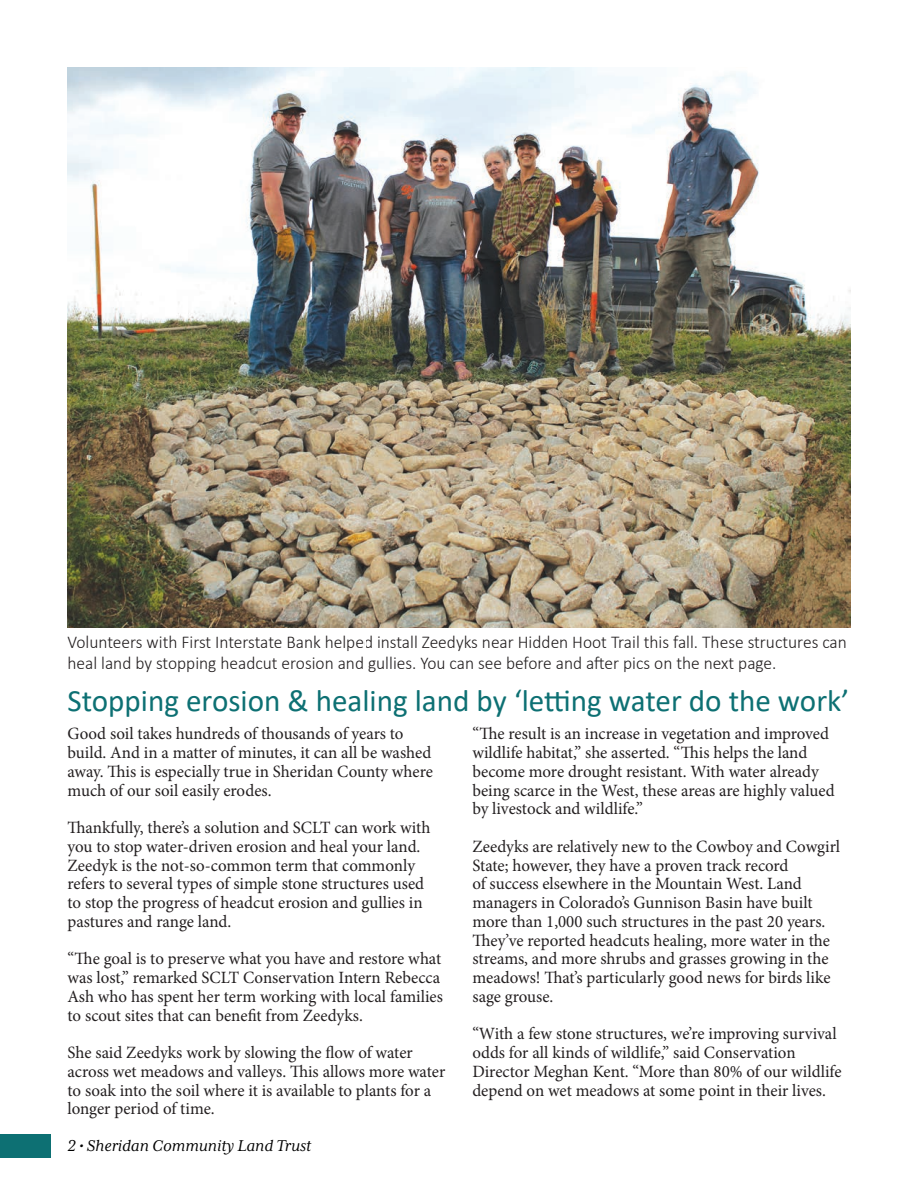
<style>
.page{position:relative;width:918px;height:1188px;background:#fff}
.page>*{position:absolute;margin:0;border:0;box-sizing:border-box;transform-origin:0 0}
.t1{font:31.2px "Calibri";color:#0d7073}
.t2{font:300 18px/21.3px "Calibri";color:#231f20}
.t3{font:italic 18px "Mrs Eaves XL Serif OT";color:#000}
.t4{font:17.25px/18.8px "Minion Pro";letter-spacing:-.005em;color:#231f20}
</style>
<div class="page">
<div style="left:0;top:1134px;width:51px;height:24px;background:#0d7073"></div>
<img style="left:67px;top:67px;width:784px;height:561px">
<p class="t2" style="left:68px;top:631px;width:781px">Volunteers with First Interstate Bank helped install Zeedyks near Hidden Hoot Trail this fall. These structures can heal land by stopping headcut erosion and gullies. You can see before and after pics on the next page.</p>
<p class="t1" style="left:67px;top:678px;width:783px">Stopping erosion &amp; healing land by ‘letting water do the work’</p>
<p class="t4" style="left:68px;top:725px;width:367px">Good soil takes hundreds of thousands of years to build. And in a matter of minutes, it can all be washed away. This is especially true in Sheridan County where much of our soil easily erodes.</p>
<p class="t4" style="left:68px;top:818px;width:364px">Thankfully, there’s a solution and SCLT can work with you to stop water-driven erosion and heal your land.</p>
<p class="t4" style="left:68px;top:856px;width:358px">Zeedyk is the not-so-common term that commonly refers to several types of simple stone structures used to stop the progress of headcut erosion and gullies in pastures and range land.</p>
<p class="t4" style="left:68px;top:950px;width:377px">“The goal is to preserve what you have and restore what was lost,” remarked SCLT Conservation Intern Rebecca Ash who has spent her term working with local families to scout sites that can benefit from Zeedyks.</p>
<p class="t4" style="left:68px;top:1043px;width:379px">She said Zeedyks work by slowing the flow of water across wet meadows and valleys. This allows more water to soak into the soil where it is available to plants for a longer period of time.</p>
<p class="t3" style="left:68px;top:1135px;width:245px">2 • Sheridan Community Land Trust</p>
<p class="t4" style="left:472px;top:725px;width:364px">“The result is an increase in vegetation and improved wildlife habitat,” she asserted. “This helps the land become more drought resistant. With water already being scarce in the West, these areas are highly valued by livestock and wildlife.”</p>
<p class="t4" style="left:472px;top:837px;width:369px">Zeedyks are relatively new to the Cowboy and Cowgirl State; however, they have a proven track record<br>of success elsewhere in the Mountain West. Land managers in Colorado’s Gunnison Basin have built more than 1,000 such structures in the past 20 years.<br>They’ve reported headcuts healing, more water in the streams, and more shrubs and grasses growing in the meadows! That’s particularly good news for birds like sage grouse.</p>
<p class="t4" style="left:472px;top:1025px;width:371px">“With a few stone structures, we’re improving survival odds for all kinds of wildlife,” said Conservation Director Meghan Kent. “More than 80% of our wildlife depend on wet meadows at some point in their lives.</p>
</div>
